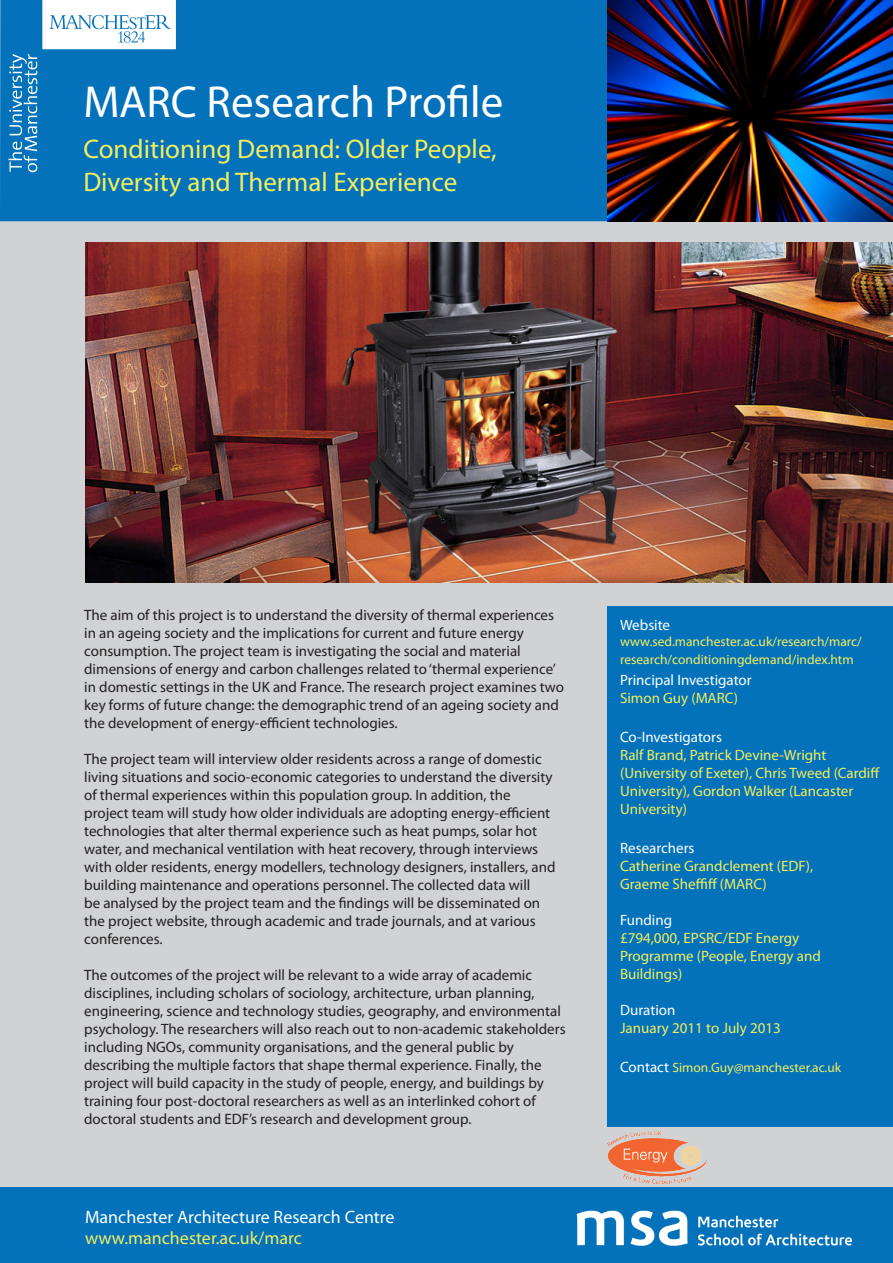
<style>
.page{position:relative;width:893px;height:1263px;background:#fff}
.page>*{position:absolute;margin:0;border:0;box-sizing:border-box;transform-origin:0 0}
.poster_title_line_1{font:45px "Myriad Pro";color:#fff}
.poster_title_line_1-2{font:27px/32.4px "Myriad Pro";color:#f4ee5c}
.t1{font:18px "Myriad Pro";color:#fff}
.t2{font:18px "Myriad Pro";color:#f4ee5c}
.Body_Text{font:15px/18px "Myriad Pro";color:#231f20}
.Body_Text-2{font:15px/18px "Myriad Pro";color:#f4ee5c}
.Heading{font:15px "Myriad Pro";color:#fff}
.Body_Text-3{font:15px "Myriad Pro";color:#fff}
.Heading-2{font:13.5px/18px "Myriad Pro";color:#f4ee5c}
.s1{font-size:15px;color:#fff}
</style>
<div class="page">
<div style="left:0;top:202px;width:893px;height:1032px;background:#d1d2d4"></div>
<div style="left:0;top:0;width:893px;height:221px;background:#0372bb"></div>
<svg style="left:9px;top:0;width:167px;height:172px"></svg>
<div style="left:0;top:1187px;width:893px;height:76px;background:#0372bb"></div>
<div style="left:607px;top:606px;width:286px;height:521px;background:#0372bb"></div>
<img style="left:607px;top:0;width:285px;height:221px">
<img style="left:576px;top:1210px;width:275px;height:35px">
<img style="left:85px;top:242px;width:808px;height:341px">
<img style="left:607px;top:1131px;width:99px;height:52px">
<p class="poster_title_line_1" style="left:83px;top:74px;width:422px">MARC Research Profile</p>
<p class="poster_title_line_1-2" style="left:83px;top:132px;width:415px">Conditioning Demand: Older People,<br>Diversity and Thermal Experience</p>
<p class="Body_Text" style="left:84px;top:606px;width:481px">The aim of this project is to understand the diversity of thermal experiences in an ageing society and the implications for current and future energy consumption. The project team is investigating the social and material dimensions of energy and carbon challenges related to ‘thermal experience’ in domestic settings in the UK and France. The research project examines two key forms of future change: the demographic trend of an ageing society and the development of energy-efficient technologies.</p>
<p class="Body_Text" style="left:84px;top:750px;width:473px">The project team will interview older residents across a range of domestic living situations and socio-economic categories to understand the diversity of thermal experiences within this population group. In addition, the project team will study how older individuals are adopting energy-efficient technologies that alter thermal experience such as heat pumps, solar hot water, and mechanical ventilation with heat recovery, through interviews with older residents, energy modellers, technology designers, installers, and building maintenance and operations personnel. The collected data will<br>be analysed by the project team and the findings will be disseminated on the project website, through academic and trade journals, and at various conferences.</p>
<p class="Body_Text" style="left:84px;top:966px;width:483px">The outcomes of the project will be relevant to a wide array of academic disciplines, including scholars of sociology, architecture, urban planning, engineering, science and technology studies, geography, and environmental psychology. The researchers will also reach out to non-academic stakeholders including NGOs, community organisations, and the general public by describing the multiple factors that shape thermal experience. Finally, the project will build capacity in the study of people, energy, and buildings by training four post-doctoral researchers as well as an interlinked cohort of doctoral students and EDF’s research and development group.</p>
<p class="t1" style="left:85px;top:1206px;width:311px">Manchester Architecture Research Centre</p>
<p class="t2" style="left:85px;top:1227px;width:218px">www.manchester.ac.uk/marc</p>
<p class="Heading" style="left:620px;top:615px;width:52px">Website</p>
<p class="Heading-2" style="left:620px;top:632px;width:243px">www.sed.manchester.ac.uk/research/marc/ research/conditioningdemand/index.htm</p>
<p class="Heading" style="left:620px;top:671px;width:133px">Principal Investigator</p>
<p class="Body_Text-2" style="left:620px;top:689px;width:120px">Simon Guy (MARC)</p>
<p class="Heading" style="left:620px;top:728px;width:103px">Co-Investigators</p>
<p class="Body_Text-2" style="left:620px;top:746px;width:261px">Ralf Brand, Patrick Devine-Wright (University of Exeter), Chris Tweed (Cardiff University), Gordon Walker (Lancaster University)</p>
<p class="Heading" style="left:620px;top:839px;width:76px">Researchers</p>
<p class="Body_Text-2" style="left:620px;top:857px;width:195px">Catherine Grandclement (EDF),</p>
<p class="Body_Text-2" style="left:620px;top:875px;width:148px">Graeme Sheffiff (MARC)</p>
<p class="Heading" style="left:620px;top:911px;width:54px">Funding</p>
<p class="Body_Text-2" style="left:620px;top:929px;width:202px">£794,000, EPSRC/EDF Energy<br>Programme (People, Energy and<br>Buildings)</p>
<p class="Body_Text-3" style="left:620px;top:1001px;width:57px">Duration</p>
<p class="Body_Text-2" style="left:620px;top:1019px;width:162px">January 2011 to July 2013</p>
<p class="Heading-2" style="left:620px;top:1058px;width:223px"><span class="s1">Contact</span> Simon.Guy@manchester.ac.uk</p>
</div>
